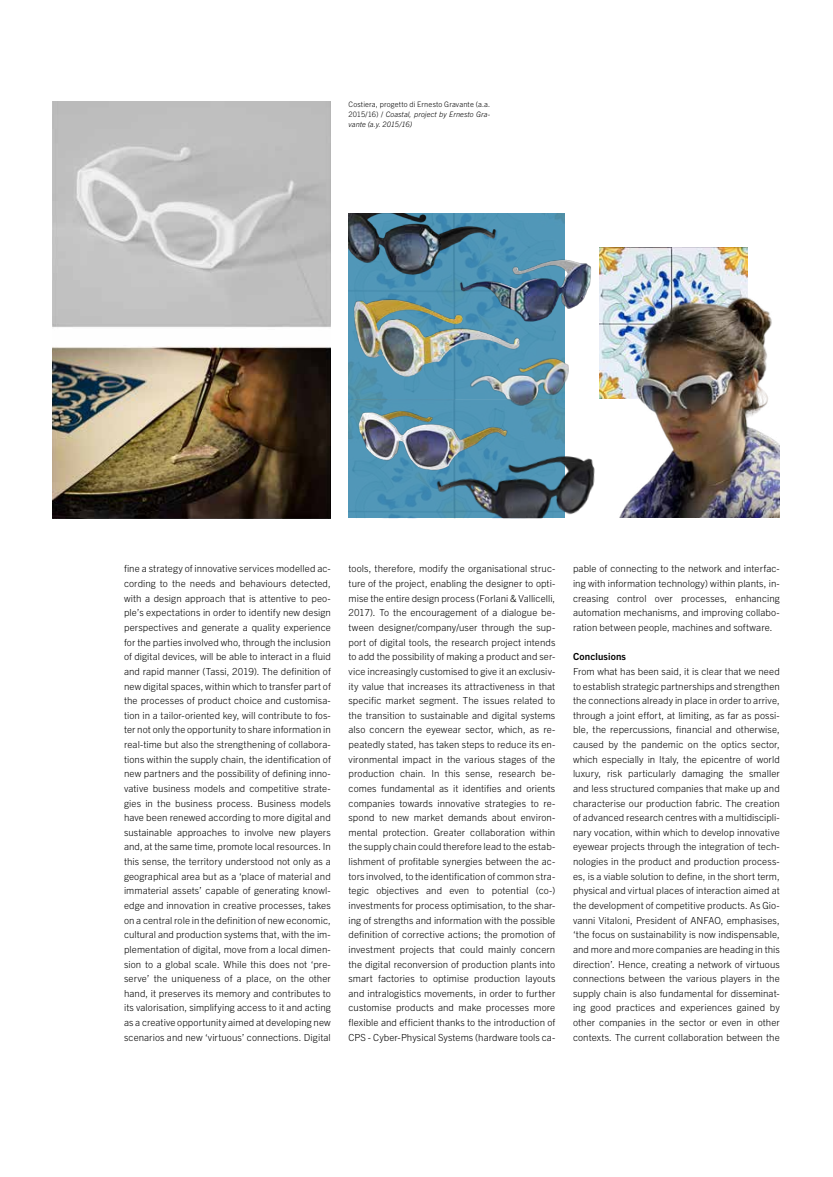
<style>
.page{position:relative;width:833px;height:1177px;background:#fff}
.page>*{position:absolute;margin:0;border:0;box-sizing:border-box;transform-origin:0 0}
.t1{font:300 9.75px/14.6px "Trade Gothic Next LT Pro";letter-spacing:.01em;color:#000;text-align:justify}
.t2{font:700 9.75px "Trade Gothic Next LT Pro";letter-spacing:.015em;color:#000}
.t3{font:300 7.5px/10px "Trade Gothic Next LT Pro";letter-spacing:.015em;color:#000;text-align:justify}
.s1{font-style:italic}
</style>
<div class="page">
<img style="left:53px;top:102px;width:278px;height:416px">
<img style="left:348px;top:213px;width:217px;height:305px">
<img style="left:599px;top:247px;width:148px;height:151px">
<img style="left:348px;top:393px;width:180px;height:99px">
<img style="left:411px;top:432px;width:184px;height:86px">
<img style="left:454px;top:332px;width:115px;height:89px">
<img style="left:348px;top:213px;width:187px;height:60px">
<img style="left:447px;top:225px;width:162px;height:107px">
<img style="left:348px;top:273px;width:180px;height:107px">
<img style="left:616px;top:294px;width:164px;height:224px">
<p class="t3" style="left:348px;top:99px;width:143px">Costiera, progetto di Ernesto Gravante (a.a.<br>2015/16) / <span class="s1">Coastal, project by Ernesto Gra&shy;vante (a.y. 2015/16)</span></p>
<p class="t1" style="left:124px;top:561px;width:208px">fine a strategy of innovative services modelled ac&shy;cording to the needs and behaviours detected, with a design approach that is attentive to peo&shy;ple’s expectations in order to identify new design perspectives and generate a quality experience for the parties involved who, through the inclusion of digital devices, will be able to interact in a fluid and rapid manner (Tassi, 2019). The definition of new digital spaces, within which to transfer part of the processes of product choice and customisa&shy;tion in a tailor-oriented key, will contribute to fos&shy;ter not only the opportunity to share information in real-time but also the strengthening of collabora&shy;tions within the supply chain, the identification of new partners and the possibility of defining inno&shy;vative business models and competitive strate&shy;gies in the business process. Business models have been renewed according to more digital and sustainable approaches to involve new players and, at the same time, promote local resources. In this sense, the territory understood not only as a geographical area but as a ‘place of material and immaterial assets’ capable of generating knowl&shy;edge and innovation in creative processes, takes on a central role in the definition of new economic, cultural and production systems that, with the im&shy;plementation of digital, move from a local dimen&shy;sion to a global scale. While this does not ‘pre&shy;serve’ the uniqueness of a place, on the other hand, it preserves its memory and contributes to its valorisation, simplifying access to it and acting as a creative opportunity aimed at developing new scenarios and new ‘virtuous’ connections. Digital</p>
<p class="t1" style="left:348px;top:561px;width:208px">tools, therefore, modify the organisational struc&shy;ture of the project, enabling the designer to opti&shy;mise the entire design process (Forlani &amp; Vallicelli, 2017). To the encouragement of a dialogue be&shy;tween designer/company/user through the sup&shy;port of digital tools, the research project intends to add the possibility of making a product and ser&shy;vice increasingly customised to give it an exclusiv&shy;ity value that increases its attractiveness in that specific market segment. The issues related to the transition to sustainable and digital systems also concern the eyewear sector, which, as re&shy;peatedly stated, has taken steps to reduce its en&shy;vironmental impact in the various stages of the production chain. In this sense, research be&shy;comes fundamental as it identifies and orients companies towards innovative strategies to re&shy;spond to new market demands about environ&shy;mental protection. Greater collaboration within the supply chain could therefore lead to the estab&shy;lishment of profitable synergies between the ac&shy;tors involved, to the identification of common stra&shy;tegic objectives and even to potential (co-) investments for process optimisation, to the shar&shy;ing of strengths and information with the possible definition of corrective actions; the promotion of investment projects that could mainly concern the digital reconversion of production plants into smart factories to optimise production layouts and intralogistics movements, in order to further customise products and make processes more flexible and efficient thanks to the introduction of CPS - Cyber-Physical Systems (hardware tools ca-</p>
<p class="t1" style="left:573px;top:561px;width:208px">pable of connecting to the network and interfac&shy;ing with information technology) within plants, in&shy;creasing control over processes, enhancing automation mechanisms, and improving collabo&shy;ration between people, machines and software.</p>
<p class="t2" style="left:573px;top:650px;width:54px">Conclusions</p>
<p class="t1" style="left:573px;top:663px;width:208px">From what has been said, it is clear that we need to establish strategic partnerships and strengthen the connections already in place in order to arrive, through a joint effort, at limiting, as far as possi&shy;ble, the repercussions, financial and otherwise, caused by the pandemic on the optics sector, which especially in Italy, the epicentre of world luxury, risk particularly damaging the smaller and less structured companies that make up and characterise our production fabric. The creation of advanced research centres with a multidiscipli&shy;nary vocation, within which to develop innovative eyewear projects through the integration of tech&shy;nologies in the product and production process&shy;es, is a viable solution to define, in the short term, physical and virtual places of interaction aimed at the development of competitive products. As Gio&shy;vanni Vitaloni, President of ANFAO, emphasises, ‘the focus on sustainability is now indispensable, and more and more companies are heading in this direction’. Hence, creating a network of virtuous connections between the various players in the supply chain is also fundamental for disseminat&shy;ing good practices and experiences gained by other companies in the sector or even in other contexts. The current collaboration between the</p>
</div>
